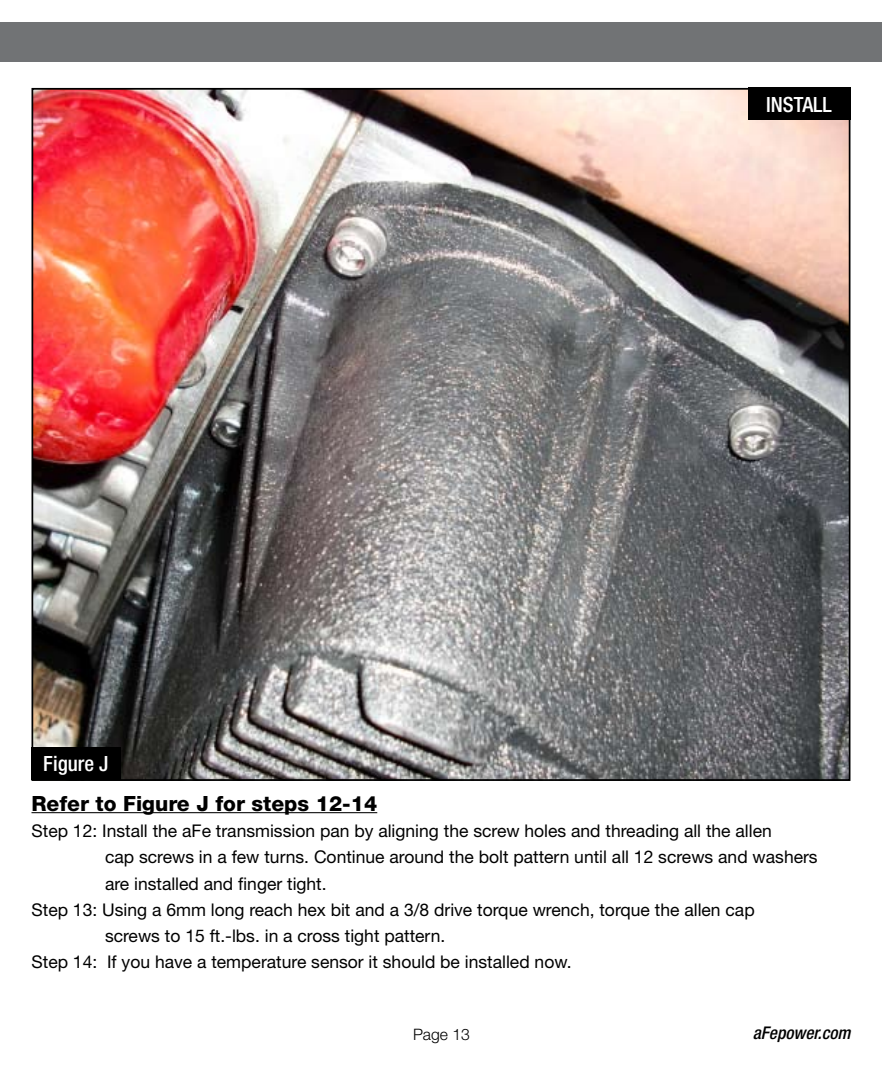
<style>
.page{position:relative;width:882px;height:1071px;background:#fff}
.page>*{position:absolute;margin:0;border:0;box-sizing:border-box;transform-origin:0 0}
.t1{font:800 21px "Helvetica Neue";color:#000}
.t2{font:500 condensed 21px "Helvetica Neue";color:#fff}
.t3{font:17.5px "Helvetica Neue";color:#000}
.t4{font:italic 500 condensed 17.5px "Helvetica Neue";color:#000}
.t5{font:300 15.75px "Helvetica Neue";color:#000}
</style>
<div class="page">
<div style="left:0;top:23px;width:882px;height:39px;background:#717375"></div>
<hr style="left:32px;top:812px;width:345px;height:1px;background:#000">
<img style="left:35px;top:91px;width:812px;height:687px">
<div style="left:32px;top:747px;width:89px;height:33px;background:#000"></div>
<div style="left:748px;top:88px;width:102px;height:32px;background:#000"></div>
<p class="t2" style="left:43px;top:751px;width:67px">Figure J</p>
<p class="t2" style="left:766px;top:92px;width:67px">INSTALL</p>
<p class="t1" style="left:32px;top:791px;width:347px">Refer to Figure J for steps 12-14</p>
<p class="t3" style="left:32px;top:820px;width:742px">Step 12: Install the aFe transmission pan by aligning the screw holes and threading all the allen</p>
<p class="t3" style="left:105px;top:847px;width:714px">cap screws in a few turns. Continue around the bolt pattern until all 12 screws and washers</p>
<p class="t3" style="left:105px;top:873px;width:223px">are installed and finger tight.</p>
<p class="t3" style="left:32px;top:899px;width:725px">Step 13: Using a 6mm long reach hex bit and a 3/8 drive torque wrench, torque the allen cap</p>
<p class="t3" style="left:105px;top:925px;width:342px">screws to 15 ft.-lbs. in a cross tight pattern.</p>
<p class="t3" style="left:32px;top:952px;width:542px">Step 14: If you have a temperature sensor it should be installed now.</p>
<p class="t5" style="left:413px;top:1024px;width:58px">Page 13</p>
<p class="t4" style="left:753px;top:1023px;width:99px">aFepower.com</p>
</div>
